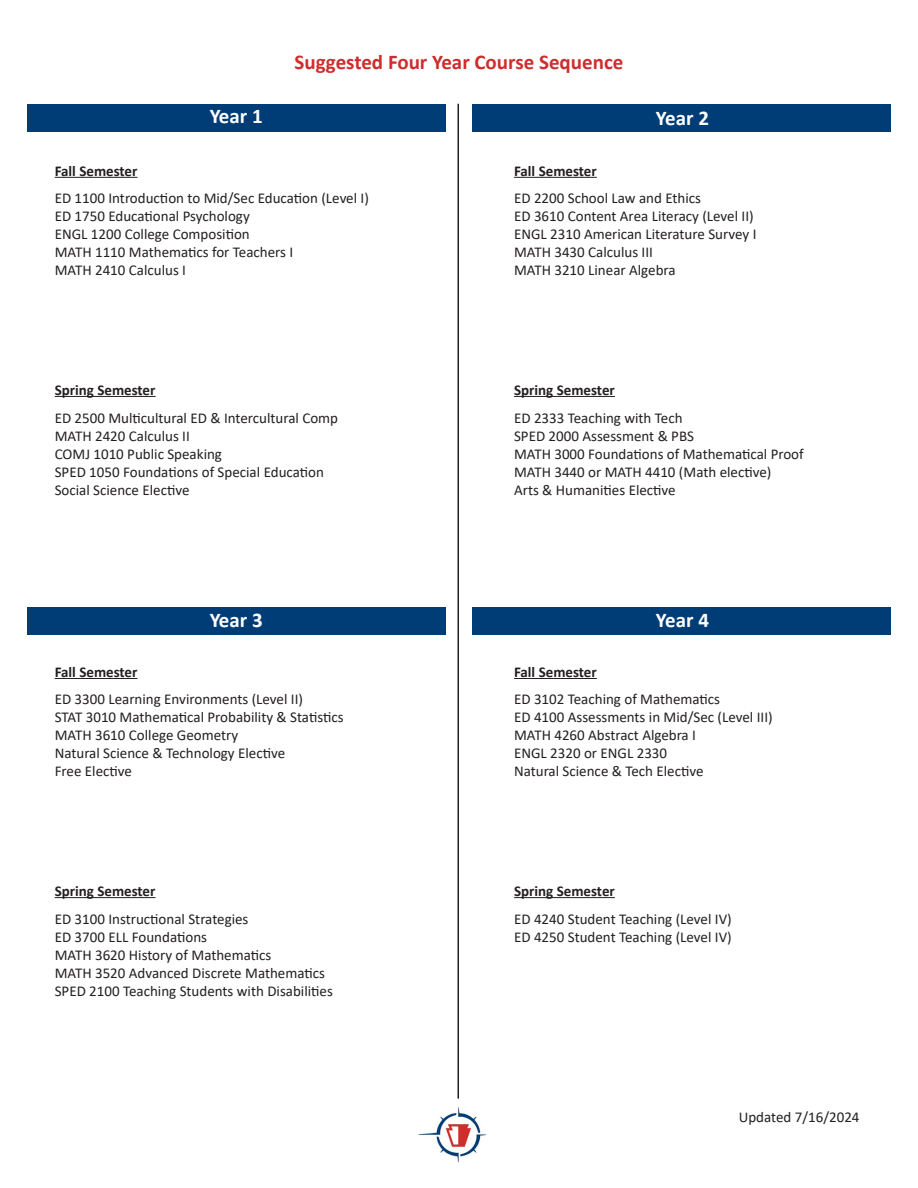
<style>
.page{position:relative;width:918px;height:1188px;background:#fff}
.page>*{position:absolute;margin:0;border:0;box-sizing:border-box;transform-origin:0 0}
.t1{font:700 21px "Calibri";color:#d02c2d}
.t2{font:700 21px "Calibri";color:#fff}
.t3{font:15px "Calibri";color:#231f20}
.t4{font:700 15px "Calibri";color:#231f20}
</style>
<div class="page">
<div style="left:27px;top:104px;width:419px;height:28px;background:#003d76"></div>
<div style="left:27px;top:607px;width:419px;height:27px;background:#003d76"></div>
<div style="left:472px;top:104px;width:419px;height:28px;background:#003d76"></div>
<div style="left:472px;top:607px;width:419px;height:27px;background:#003d76"></div>
<hr style="left:458px;top:104px;width:1px;height:995px;background:#231f20">
<hr style="left:55px;top:177px;width:82px;height:1px;background:#231f20">
<hr style="left:55px;top:678px;width:82px;height:1px;background:#231f20">
<hr style="left:514px;top:177px;width:83px;height:1px;background:#231f20">
<hr style="left:514px;top:678px;width:83px;height:1px;background:#231f20">
<hr style="left:55px;top:396px;width:101px;height:1px;background:#231f20">
<hr style="left:55px;top:897px;width:101px;height:1px;background:#231f20">
<hr style="left:514px;top:396px;width:101px;height:1px;background:#231f20">
<hr style="left:514px;top:897px;width:101px;height:1px;background:#231f20">
<img style="left:418px;top:1107px;width:69px;height:56px">
<p class="t4" style="left:55px;top:160px;width:84px">Fall Semester</p>
<p class="t2" style="left:210px;top:101px;width:55px">Year 1</p>
<p class="t1" style="left:295px;top:47px;width:330px">Suggested Four Year Course Sequence</p>
<p class="t4" style="left:514px;top:160px;width:84px">Fall Semester</p>
<p class="t2" style="left:656px;top:103px;width:55px">Year 2</p>
<p class="t3" style="left:55px;top:187px;width:316px">ED 1100 Introduction to Mid/Sec Education (Level I)</p>
<p class="t3" style="left:55px;top:205px;width:197px">ED 1750 Educational Psychology</p>
<p class="t3" style="left:55px;top:223px;width:197px">ENGL 1200 College Composition</p>
<p class="t3" style="left:55px;top:241px;width:240px">MATH 1110 Mathematics for Teachers I</p>
<p class="t3" style="left:55px;top:259px;width:133px">MATH 2410 Calculus I</p>
<p class="t4" style="left:55px;top:379px;width:102px">Spring Semester</p>
<p class="t3" style="left:55px;top:408px;width:285px">ED 2500 Multicultural ED &amp; Intercultural Comp</p>
<p class="t3" style="left:55px;top:426px;width:137px">MATH 2420 Calculus II</p>
<p class="t3" style="left:55px;top:444px;width:169px">COMJ 1010 Public Speaking</p>
<p class="t3" style="left:55px;top:462px;width:271px">SPED 1050 Foundations of Special Education</p>
<p class="t3" style="left:55px;top:480px;width:136px">Social Science Elective</p>
<p class="t4" style="left:55px;top:661px;width:84px">Fall Semester</p>
<p class="t2" style="left:210px;top:605px;width:55px">Year 3</p>
<p class="t3" style="left:55px;top:688px;width:250px">ED 3300 Learning Environments (Level II)</p>
<p class="t3" style="left:55px;top:706px;width:290px">STAT 3010 Mathematical Probability &amp; Statistics</p>
<p class="t3" style="left:55px;top:724px;width:185px">MATH 3610 College Geometry</p>
<p class="t3" style="left:55px;top:742px;width:232px">Natural Science &amp; Technology Elective</p>
<p class="t3" style="left:55px;top:760px;width:79px">Free Elective</p>
<p class="t4" style="left:55px;top:880px;width:102px">Spring Semester</p>
<p class="t3" style="left:55px;top:909px;width:195px">ED 3100 Instructional Strategies</p>
<p class="t3" style="left:55px;top:927px;width:154px">ED 3700 ELL Foundations</p>
<p class="t3" style="left:55px;top:945px;width:218px">MATH 3620 History of Mathematics</p>
<p class="t3" style="left:55px;top:963px;width:272px">MATH 3520 Advanced Discrete Mathematics</p>
<p class="t3" style="left:55px;top:981px;width:280px">SPED 2100 Teaching Students with Disabilities</p>
<p class="t3" style="left:514px;top:187px;width:189px">ED 2200 School Law and Ethics</p>
<p class="t3" style="left:514px;top:205px;width:241px">ED 3610 Content Area Literacy (Level II)</p>
<p class="t3" style="left:514px;top:223px;width:244px">ENGL 2310 American Literature Survey I</p>
<p class="t3" style="left:514px;top:241px;width:140px">MATH 3430 Calculus III</p>
<p class="t3" style="left:514px;top:259px;width:163px">MATH 3210 Linear Algebra</p>
<p class="t4" style="left:514px;top:379px;width:102px">Spring Semester</p>
<p class="t3" style="left:514px;top:408px;width:170px">ED 2333 Teaching with Tech</p>
<p class="t3" style="left:514px;top:426px;width:182px">SPED 2000 Assessment &amp; PBS</p>
<p class="t3" style="left:514px;top:444px;width:291px">MATH 3000 Foundations of Mathematical Proof</p>
<p class="t3" style="left:514px;top:462px;width:259px">MATH 3440 or MATH 4410 (Math elective)</p>
<p class="t3" style="left:514px;top:480px;width:163px">Arts &amp; Humanities Elective</p>
<p class="t4" style="left:514px;top:661px;width:84px">Fall Semester</p>
<p class="t2" style="left:656px;top:606px;width:55px">Year 4</p>
<p class="t3" style="left:514px;top:688px;width:208px">ED 3102 Teaching of Mathematics</p>
<p class="t3" style="left:514px;top:706px;width:260px">ED 4100 Assessments in Mid/Sec (Level III)</p>
<p class="t3" style="left:514px;top:724px;width:183px">MATH 4260 Abstract Algebra I</p>
<p class="t3" style="left:514px;top:742px;width:155px">ENGL 2320 or ENGL 2330</p>
<p class="t3" style="left:514px;top:760px;width:191px">Natural Science &amp; Tech Elective</p>
<p class="t4" style="left:514px;top:880px;width:102px">Spring Semester</p>
<p class="t3" style="left:514px;top:909px;width:219px">ED 4240 Student Teaching (Level IV)</p>
<p class="t3" style="left:514px;top:927px;width:219px">ED 4250 Student Teaching (Level IV)</p>
<p class="t3" style="left:739px;top:1107px;width:122px">Updated 7/16/2024</p>
</div>
